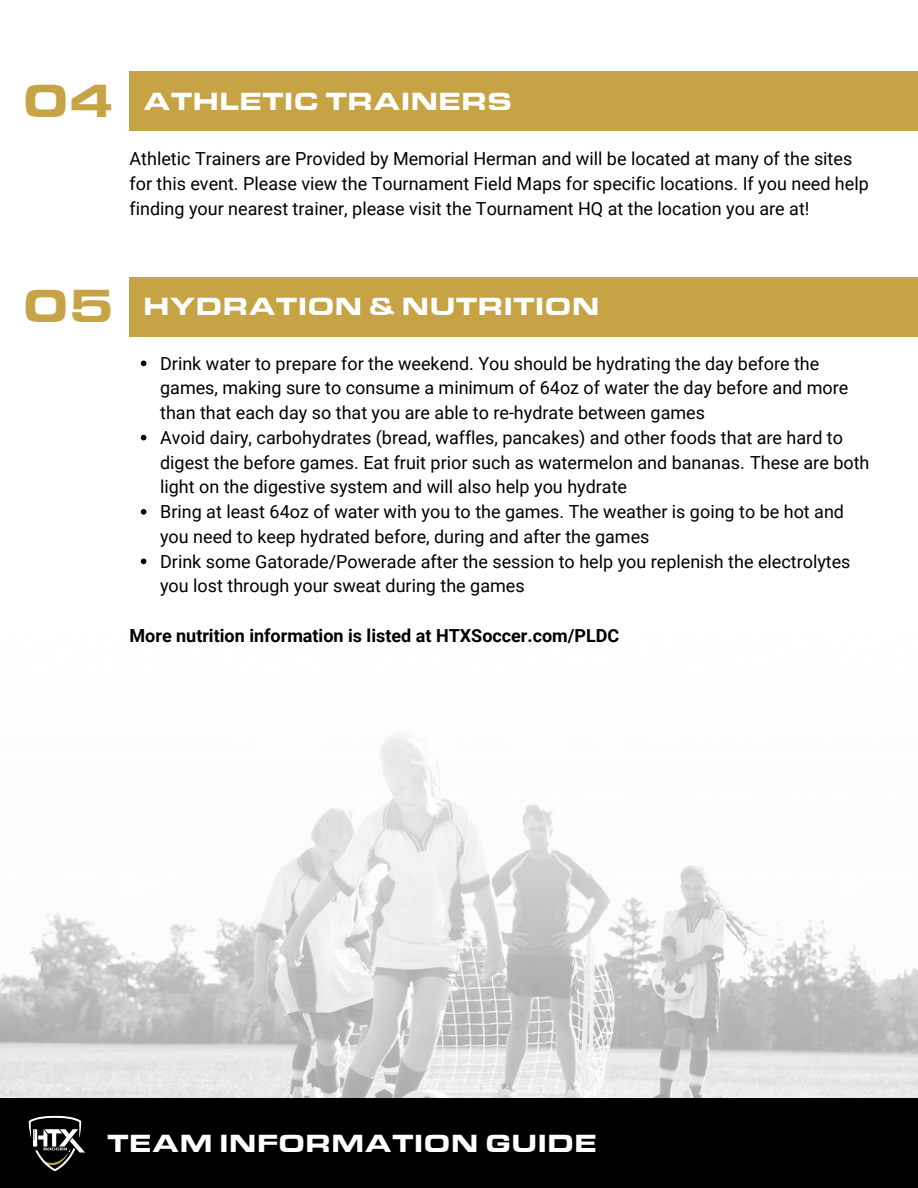
<style>
.page{position:relative;width:918px;height:1188px;background:#fff}
.page>*{position:absolute;margin:0;border:0;box-sizing:border-box;transform-origin:0 0}
.t1{font:900 48px "Eurostile Extended";color:#c6a445}
.t2{font:900 25.65px "Eurostile Extended";color:#fff}
.t3{font:18px/24.8px "Roboto";color:#000}
.t4{font:700 18px "Roboto";color:#000}
</style>
<div class="page">
<img style="left:0;top:733px;width:918px;height:366px">
<div style="left:0;top:1099px;width:918px;height:89px;background:#000"></div>
<div style="left:130px;top:72px;width:788px;height:59px;background:#c6a445"></div>
<div style="left:130px;top:277px;width:788px;height:59px;background:#c6a445"></div>
<img style="left:28px;top:1115px;width:57px;height:57px">
<svg style="left:141px;top:361px;width:5px;height:5px"></svg>
<svg style="left:141px;top:435px;width:5px;height:5px"></svg>
<svg style="left:141px;top:509px;width:5px;height:6px"></svg>
<svg style="left:141px;top:559px;width:5px;height:5px"></svg>
<p class="t1" style="left:23px;top:73px;width:93px">04</p>
<p class="t2" style="left:143px;top:86px;width:371px">ATHLETIC TRAINERS</p>
<p class="t3" style="left:130px;top:147px;width:741px">Athletic Trainers are Provided by Memorial Herman and will be located at many of the sites for this event. Please view the Tournament Field Maps for specific locations. If you need help finding your nearest trainer, please visit the Tournament HQ at the location you are at!</p>
<p class="t1" style="left:23px;top:278px;width:93px">05</p>
<p class="t2" style="left:143px;top:291px;width:458px">HYDRATION &amp; NUTRITION</p>
<p class="t3" style="left:160px;top:351px;width:690px">Drink water to prepare for the weekend. You should be hydrating the day before the games, making sure to consume a minimum of 64oz of water the day before and more than that each day so that you are able to re-hydrate between games</p>
<p class="t3" style="left:160px;top:425px;width:711px">Avoid dairy, carbohydrates (bread, waffles, pancakes) and other foods that are hard to digest the before games. Eat fruit prior such as watermelon and bananas. These are both light on the digestive system and will also help you hydrate</p>
<p class="t3" style="left:160px;top:500px;width:685px">Bring at least 64oz of water with you to the games. The weather is going to be hot and you need to keep hydrated before, during and after the games</p>
<p class="t3" style="left:160px;top:549px;width:692px">Drink some Gatorade/Powerade after the session to help you replenish the electrolytes you lost through your sweat during the games</p>
<p class="t4" style="left:130px;top:625px;width:491px">More nutrition information is listed at HTXSoccer.com/PLDC</p>
<p class="t2" style="left:107px;top:1128px;width:491px">TEAM INFORMATION GUIDE</p>
</div>
